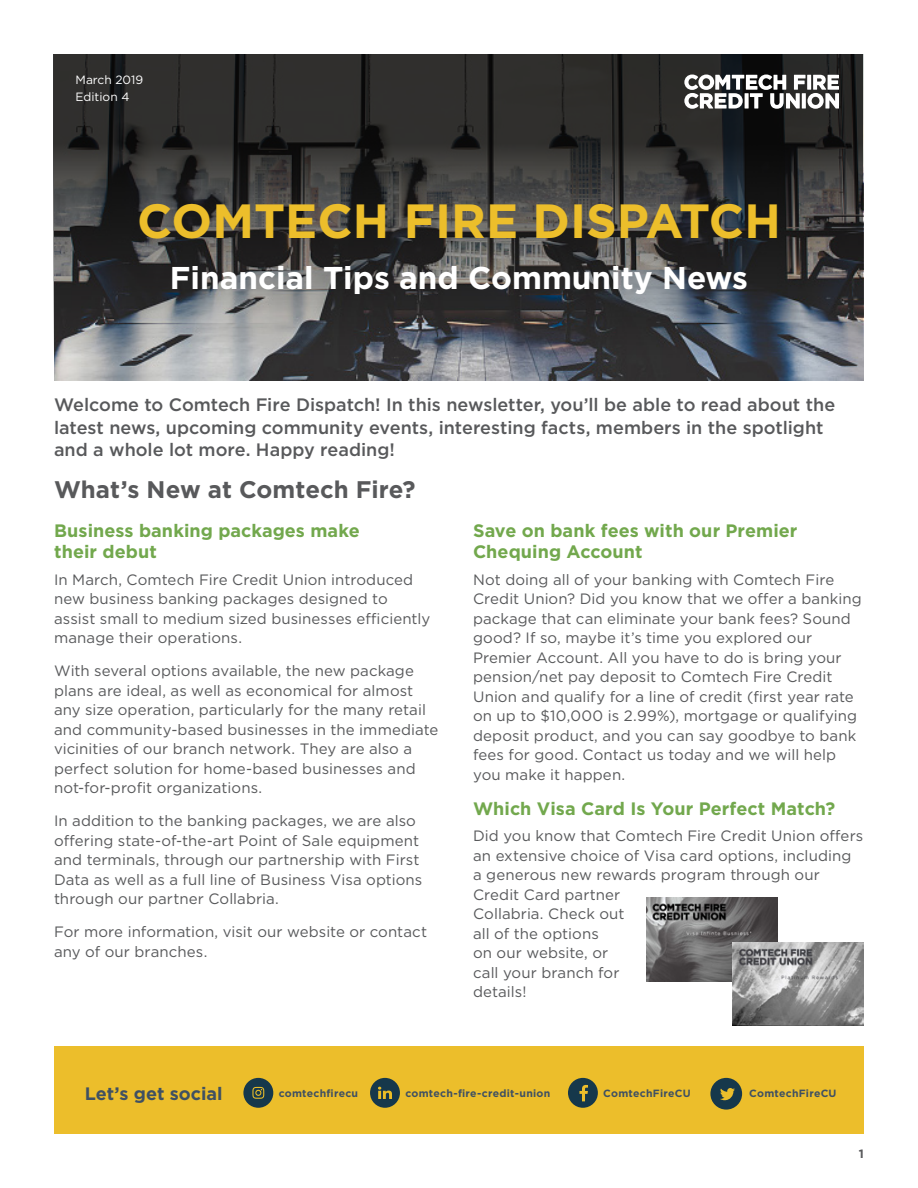
<style>
.page{position:relative;width:918px;height:1188px;background:#fff}
.page>*{position:absolute;margin:0;border:0;box-sizing:border-box;transform-origin:0 0}
.t1{font:700 48px "Gotham";color:#ecbe2b}
.t2{font:700 31.5px "Gotham";color:#fff}
.t3{font:700 24px "Gotham";color:#58595b}
.t4{font:500 18px/22.5px "Gotham";color:#58595b}
.t5{font:700 18px/21.6px "Gotham";letter-spacing:.005em;color:#72a84d}
.t6{font:700 18px "Gotham";color:#3f5062}
.t7{font:15px/19.5px "Gotham";letter-spacing:.005em;color:#58595b}
.t8{font:12px/16.5px "Gotham";color:#fff}
.t9{font:700 12px "Gotham";color:#58595b}
.t10{font:700 10.5px "Gotham";letter-spacing:.025em;color:#3f5062}
</style>
<div class="page">
<svg style="left:53px;top:54px;width:810px;height:326px;background:#3f3f40"></svg>
<svg style="left:684px;top:75px;width:154px;height:33px"></svg>
<div style="left:54px;top:1047px;width:810px;height:87px;background:#ecbe2b"></div>
<div style="left:568px;top:1078px;width:30px;height:30px;background:#16384b;border-radius:50%"></div>
<svg style="left:579px;top:1085px;width:9px;height:16px"></svg>
<div style="left:370px;top:1078px;width:30px;height:30px;background:#16384b;border-radius:50%"></div>
<div style="left:243px;top:1078px;width:30px;height:30px;background:#16384b;border-radius:50%"></div>
<div style="left:710px;top:1078px;width:32px;height:32px;background:#16384b;border-radius:50%"></div>
<svg style="left:720px;top:1088px;width:15px;height:12px"></svg>
<img style="left:647px;top:897px;width:131px;height:84px">
<img style="left:733px;top:942px;width:130px;height:84px">
<svg style="left:252px;top:1087px;width:12px;height:12px"></svg>
<svg style="left:378px;top:1087px;width:14px;height:12px"></svg>
<p class="t8" style="left:76px;top:71px;width:69px">March 2019<br>Edition 4</p>
<h1 class="t1" style="left:137px;top:189px;width:645px">COMTECH FIRE DISPATCH</h1>
<h2 class="t2" style="left:170px;top:257px;width:580px">Financial Tips and Community News</h2>
<p class="t4" style="left:54px;top:394px;width:783px">Welcome to Comtech Fire Dispatch! In this newsletter, you’ll be able to read about the latest news, upcoming community events, interesting facts, members in the spotlight and a whole lot more. Happy reading!</p>
<h3 class="t3" style="left:54px;top:473px;width:363px">What’s New at Comtech Fire?</h3>
<p class="t5" style="left:54px;top:520px;width:307px">Business banking packages make their debut</p>
<p class="t7" style="left:54px;top:569px;width:378px">In March, Comtech Fire Credit Union introduced new business banking packages designed to assist small to medium sized businesses efficiently manage their operations.</p>
<p class="t7" style="left:54px;top:661px;width:386px">With several options available, the new package plans are ideal, as well as economical for almost any size operation, particularly for the many retail and community-based businesses in the immediate vicinities of our branch network. They are also a perfect solution for home-based businesses and not-for-profit organizations.</p>
<p class="t7" style="left:54px;top:811px;width:370px">In addition to the banking packages, we are also offering state-of-the-art Point of Sale equipment and terminals, through our partnership with First Data as well as a full line of Business Visa options through our partner Collabria.</p>
<p class="t7" style="left:54px;top:922px;width:375px">For more information, visit our website or contact any of our branches.</p>
<p class="t5" style="left:473px;top:520px;width:326px">Save on bank fees with our Premier<br>Chequing Account</p>
<p class="t7" style="left:473px;top:569px;width:390px">Not doing all of your banking with Comtech Fire Credit Union? Did you know that we offer a banking package that can eliminate your bank fees? Sound good? If so, maybe it’s time you explored our Premier Account. All you have to do is bring your pension/net pay deposit to Comtech Fire Credit Union and qualify for a line of credit (first year rate on up to $10,000 is 2.99%), mortgage or qualifying deposit product, and you can say goodbye to bank fees for good. Contact us today and we will help you make it happen.</p>
<p class="t5" style="left:473px;top:798px;width:364px">Which Visa Card Is Your Perfect Match?</p>
<p class="t7" style="left:473px;top:826px;width:392px">Did you know that Comtech Fire Credit Union offers an extensive choice of Visa card options, including a generous new rewards program through our<br>Credit Card partner<br>Collabria. Check out<br>all of the options<br>on our website, or<br>call your branch for<br>details!</p>
<p class="t6" style="left:85px;top:1081px;width:139px">Let’s get social</p>
<p class="t10" style="left:279px;top:1086px;width:81px">comtechfirecu</p>
<p class="t10" style="left:405px;top:1086px;width:147px">comtech-fire-credit-union</p>
<p class="t10" style="left:603px;top:1086px;width:89px">ComtechFireCU</p>
<p class="t10" style="left:749px;top:1086px;width:89px">ComtechFireCU</p>
<p class="t9" style="left:859px;top:1145px;width:7px">1</p>
</div>
